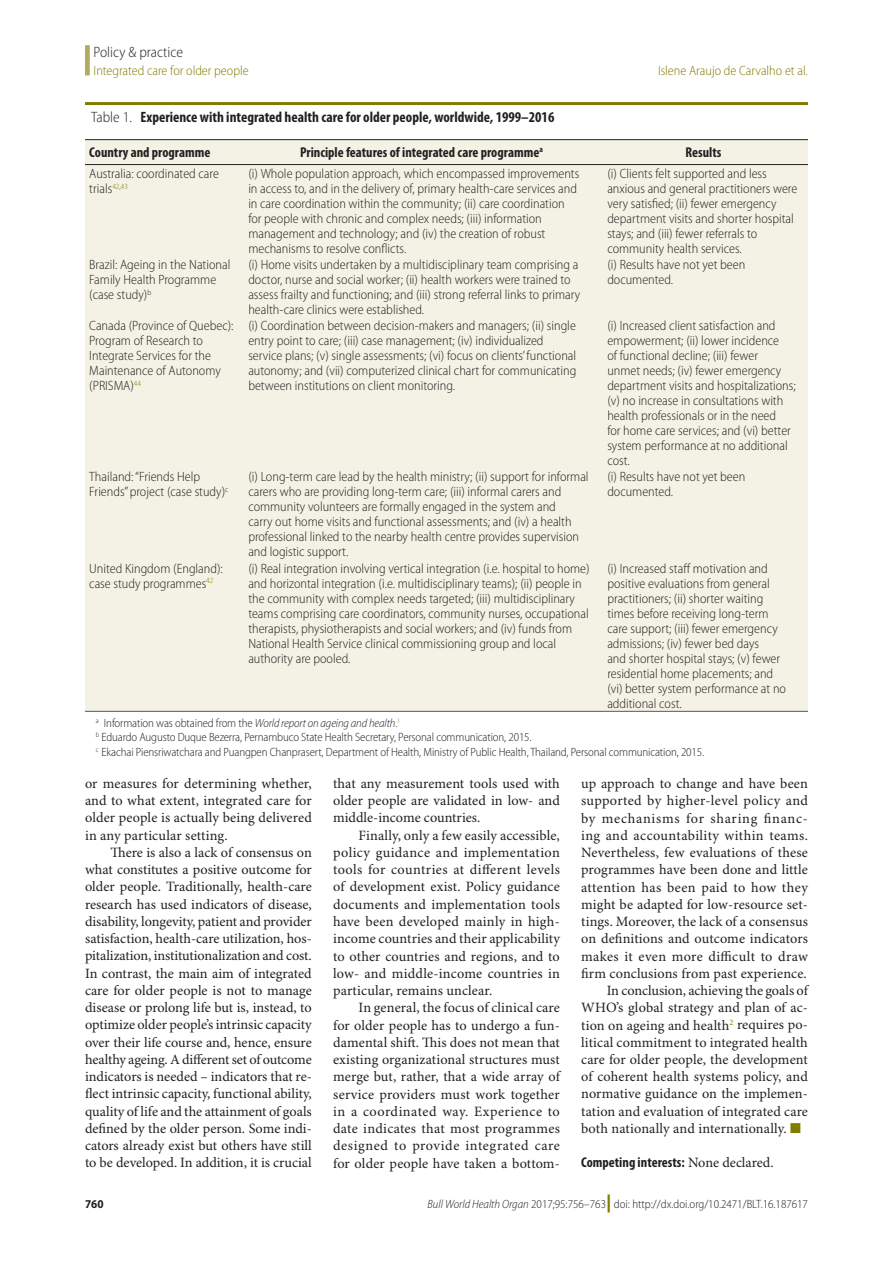
<style>
.page{position:relative;width:893px;height:1263px;background:#fff}
.page>*{position:absolute;margin:0;border:0;box-sizing:border-box;transform-origin:0 0}
.t1{font:700 condensed 15px "Myriad Pro";color:#231f20}
.t2{font:300 semi-condensed 15px "Myriad Pro";color:#231f20}
.t3{font:14.25px/17.2px "Minion Pro";letter-spacing:.01em;color:#231f20;text-align:justify}
.t4{font:700 condensed 14.25px "Myriad Pro";color:#231f20}
.t5{font:14.25px "Minion Pro";letter-spacing:.05em;color:#231f20}
.t6{font:300 semi-condensed 13.5px/15px "Myriad Pro";color:#231f20}
.t7{font:300 semi-condensed 13.5px "Myriad Pro";color:#827c00}
.t8{font:300 semi-condensed 12px/14.2px "Myriad Pro";letter-spacing:-.01em;color:#231f20}
.t9{font:700 semi-condensed 12px "Myriad Pro";color:#231f20}
.s1{font-weight:300;font-stretch:semi-condensed}
.s2{font-style:italic}
.s3{color:#827c00}
.s4{font-family:"Minion Pro";font-weight:400;font-stretch:normal}
.s5{font-weight:900;font-stretch:normal;font-size:18px;color:#827c00}
</style>
<div class="page">
<div style="left:85px;top:45px;width:5px;height:30px;background:#b2ac5f"></div>
<hr style="left:85px;top:102px;width:723px;height:3px;background:#827c00">
<hr style="left:85px;top:711px;width:723px;height:1px;background:#231f20">
<div style="left:85px;top:140px;width:723px;height:571px;background:#f3f2e4"></div>
<hr style="left:85px;top:164px;width:159px;height:1px;background:#231f20">
<hr style="left:244px;top:164px;width:359px;height:1px;background:#231f20">
<hr style="left:603px;top:164px;width:205px;height:1px;background:#231f20">
<hr style="left:85px;top:139px;width:159px;height:1px;background:#231f20">
<hr style="left:244px;top:139px;width:359px;height:1px;background:#231f20">
<hr style="left:603px;top:139px;width:205px;height:1px;background:#231f20">
<p class="t2" style="left:94px;top:44px;width:91px">Policy &amp; practice</p>
<p class="t7" style="left:94px;top:63px;width:157px">Integrated care for older people</p>
<p class="t7" style="left:658px;top:63px;width:151px">Islene Araujo de Carvalho et al.</p>
<p class="t1" style="left:91px;top:108px;width:465px"><span class="s1">Table 1.</span> Experience with integrated health care for older people, worldwide, 1999–2016</p>
<p class="t4" style="left:89px;top:144px;width:123px">Country and programme</p>
<p class="t4" style="left:300px;top:144px;width:244px">Principle features of integrated care programme<sup>a</sup></p>
<p class="t4" style="left:685px;top:144px;width:37px">Results</p>
<p class="t6" style="left:89px;top:166px;width:131px">Australia: coordinated care trials<sup>42</sup><sup>,</sup><sup>43</sup></p>
<p class="t6" style="left:248px;top:166px;width:332px">(i) Whole population approach, which encompassed improvements in access to, and in the delivery of, primary health-care services and in care coordination within the community; (ii) care coordination for people with chronic and complex needs; (iii) information management and technology; and (iv) the creation of robust mechanisms to resolve conflicts.</p>
<p class="t6" style="left:607px;top:166px;width:191px">(i) Clients felt supported and less anxious and general practitioners were very satisfied; (ii) fewer emergency department visits and shorter hospital stays; and (iii) fewer referrals to community health services.</p>
<p class="t6" style="left:89px;top:257px;width:143px">Brazil: Ageing in the National<br>Family Health Programme (case study)<sup>b</sup></p>
<p class="t6" style="left:248px;top:257px;width:334px">(i) Home visits undertaken by a multidisciplinary team comprising a doctor, nurse and social worker; (ii) health workers were trained to assess frailty and functioning; and (iii) strong referral links to primary health-care clinics were established.</p>
<p class="t6" style="left:607px;top:257px;width:140px">(i) Results have not yet been documented.</p>
<p class="t6" style="left:89px;top:319px;width:146px">Canada (Province of Quebec):<br>Program of Research to<br>Integrate Services for the<br>Maintenance of Autonomy (PRISMA)<sup>44</sup></p>
<p class="t6" style="left:248px;top:319px;width:329px">(i) Coordination between decision-makers and managers; (ii) single entry point to care; (iii) case management; (iv) individualized service plans; (v) single assessments; (vi) focus on clients’ functional autonomy; and (vii) computerized clinical chart for communicating between institutions on client monitoring.</p>
<p class="t6" style="left:607px;top:319px;width:190px">(i) Increased client satisfaction and empowerment; (ii) lower incidence<br>of functional decline; (iii) fewer<br>unmet needs; (iv) fewer emergency department visits and hospitalizations; (v) no increase in consultations with health professionals or in the need<br>for home care services; and (vi) better system performance at no additional cost.</p>
<p class="t6" style="left:89px;top:470px;width:141px">Thailand: “Friends Help<br>Friends” project (case study)<sup>c</sup></p>
<p class="t6" style="left:248px;top:470px;width:342px">(i) Long-term care lead by the health ministry; (ii) support for informal carers who are providing long-term care; (iii) informal carers and community volunteers are formally engaged in the system and<br>carry out home visits and functional assessments; and (iv) a health professional linked to the nearby health centre provides supervision and logistic support.</p>
<p class="t6" style="left:607px;top:470px;width:140px">(i) Results have not yet been documented.</p>
<p class="t6" style="left:89px;top:561px;width:135px">United Kingdom (England): case study programmes<sup>42</sup></p>
<p class="t6" style="left:248px;top:561px;width:343px">(i) Real integration involving vertical integration (i.e. hospital to home) and horizontal integration (i.e. multidisciplinary teams); (ii) people in the community with complex needs targeted; (iii) multidisciplinary teams comprising care coordinators, community nurses, occupational therapists, physiotherapists and social workers; and (iv) funds from National Health Service clinical commissioning group and local authority are pooled.</p>
<p class="t6" style="left:607px;top:561px;width:180px">(i) Increased staff motivation and positive evaluations from general practitioners; (ii) shorter waiting times before receiving long-term care support; (iii) fewer emergency admissions; (iv) fewer bed days<br>and shorter hospital stays; (v) fewer residential home placements; and (vi) better system performance at no additional cost.</p>
<p class="t8" style="left:96px;top:716px;width:610px"><sup>a</sup> Information was obtained from the <span class="s2">World report on ageing and health</span>.<sup>1<br></sup><sup>b</sup> Eduardo Augusto Duque Bezerra, Pernambuco State Health Secretary, Personal communication, 2015.<br><sup>c</sup> Ekachai Piensriwatchara and Puangpen Chanprasert, Department of Health, Ministry of Public Health, Thailand, Personal communication, 2015.</p>
<p class="t3" style="left:85px;top:775px;width:228px">or measures for determining whether, and to what extent, integrated care for older people is actually being delivered in any particular setting.</p>
<p class="t3" style="left:85px;top:844px;width:228px;text-indent:26px">There is also a lack of consensus on what constitutes a positive outcome for older people. Traditionally, health-care research has used indicators of disease, disability, longevity, patient and provider satisfaction, health-care utilization, hos&shy;pitalization, institutionalization and cost.<br>In contrast, the main aim of integrated care for older people is not to manage disease or prolong life but is, instead, to optimize older people’s intrinsic capacity over their life course and, hence, ensure healthy ageing. A different set of outcome indicators is needed – indicators that re&shy;flect intrinsic capacity, functional ability, quality of life and the attainment of goals defined by the older person. Some indi&shy;cators already exist but others have still to be developed. In addition, it is crucial</p>
<p class="t3" style="left:333px;top:775px;width:228px">that any measurement tools used with older people are validated in low- and middle-income countries.</p>
<p class="t3" style="left:333px;top:827px;width:228px;text-indent:26px">Finally, only a few easily accessible, policy guidance and implementation tools for countries at different levels of development exist. Policy guidance documents and implementation tools have been developed mainly in high&shy;income countries and their applicability to other countries and regions, and to low- and middle-income countries in particular, remains unclear.</p>
<p class="t3" style="left:333px;top:1000px;width:228px;text-indent:26px">In general, the focus of clinical care for older people has to undergo a fun&shy;damental shift. This does not mean that existing organizational structures must merge but, rather, that a wide array of service providers must work together in a coordinated way. Experience to date indicates that most programmes designed to provide integrated care for older people have taken a bottom-</p>
<p class="t3" style="left:581px;top:775px;width:228px">up approach to change and have been</p>
<p class="t3" style="left:581px;top:793px;width:228px">supported by higher-level policy and</p>
<p class="t5" style="left:581px;top:809px;width:228px">by mechanisms for sharing financ-</p>
<p class="t3" style="left:581px;top:827px;width:228px">ing and accountability within teams.</p>
<p class="t3" style="left:581px;top:844px;width:228px">Nevertheless, few evaluations of these</p>
<p class="t3" style="left:581px;top:862px;width:228px">programmes have been done and little</p>
<p class="t3" style="left:581px;top:879px;width:228px">attention has been paid to how they</p>
<p class="t3" style="left:581px;top:896px;width:228px">might be adapted for low-resource set-</p>
<p class="t3" style="left:581px;top:913px;width:228px">tings. Moreover, the lack of a consensus</p>
<p class="t3" style="left:581px;top:931px;width:228px">on definitions and outcome indicators</p>
<p class="t3" style="left:581px;top:948px;width:228px">makes it even more difficult to draw</p>
<p class="t3" style="left:581px;top:965px;width:227px">firm conclusions from past experience.</p>
<p class="t3" style="left:607px;top:982px;width:203px">In conclusion, achieving the goals of</p>
<p class="t3" style="left:581px;top:1000px;width:228px">WHO’s global strategy and plan of ac-</p>
<p class="t3" style="left:581px;top:1017px;width:228px">tion on ageing and health<sup>2</sup> requires po-</p>
<p class="t3" style="left:581px;top:1034px;width:228px">litical commitment to integrated health</p>
<p class="t3" style="left:581px;top:1051px;width:228px">care for older people, the development</p>
<p class="t3" style="left:581px;top:1068px;width:228px">of coherent health systems policy, and</p>
<p class="t3" style="left:581px;top:1086px;width:228px">normative guidance on the implemen-</p>
<p class="t3" style="left:581px;top:1103px;width:228px">tation and evaluation of integrated care</p>
<p class="t3" style="left:581px;top:1120px;width:221px">both nationally and internationally. <span class="s3">■</span></p>
<p class="t4" style="left:581px;top:1155px;width:194px">Competing interests: <span class="s4">None declared.</span></p>
<p class="t9" style="left:85px;top:1197px;width:20px">760</p>
<p class="t8" style="left:427px;top:1197px;width:382px"><span class="s2">Bull World Health Organ</span> 2017;95:756–763<span class="s5">|</span> doi: http://dx.doi.org/10.2471/BLT.16.187617</p>
</div>
